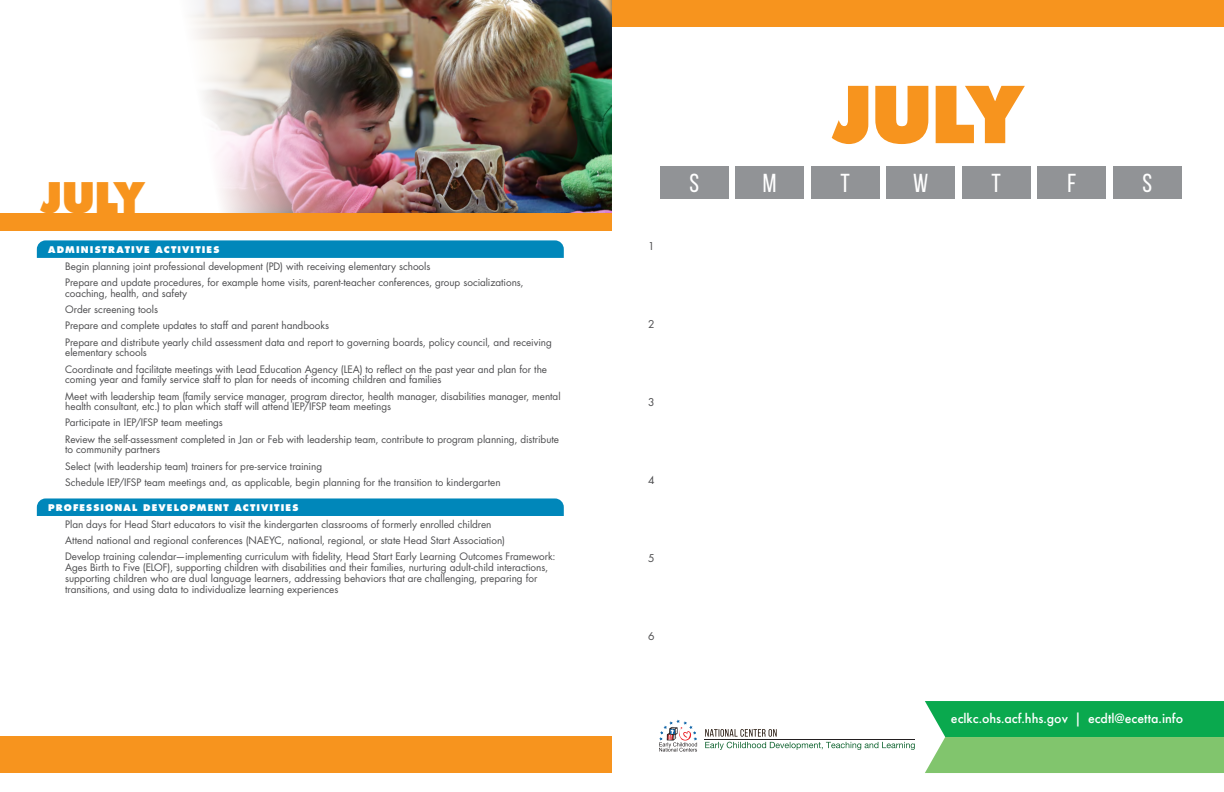
<style>
.page{position:relative;width:1224px;height:792px;background:#fff}
.page>*{position:absolute;margin:0;border:0;box-sizing:border-box;transform-origin:0 0}
.t1{font:800 76px "Futura Std";color:#f7941e}
.t2{font:800 41px "Futura Std";color:#f7941e}
.t3{font:26px "Bebas Neue";color:#fff}
.t4{font:500 14px "Futura PT";color:#fff}
.t5{font:10.5px "Futura Std";color:#4d4d4f}
.t6{font:10px/10.8px "Futura Std";letter-spacing:-.005em;color:#4d4d4f}
.t7{font:800 9px "Futura Std";letter-spacing:.125em;color:#fff}
</style>
<div class="page">
<svg style="left:705px;top:729px;width:210px;height:21px"></svg>
<hr style="left:705px;top:739px;width:210px;height:1px;background:#231f20">
<svg style="left:659px;top:720px;width:38px;height:32px"></svg>
<svg style="left:925px;top:701px;width:299px;height:72px;background:#4bb963"></svg>
<div style="left:612px;top:0;width:612px;height:27px;background:#f7941e"></div>
<img style="left:191px;top:0;width:421px;height:213px">
<div style="left:0;top:213px;width:612px;height:18px;background:#f7941e"></div>
<div style="left:0;top:736px;width:612px;height:37px;background:#f7941e"></div>
<div style="left:660px;top:166px;width:68px;height:33px;background:#919396"></div>
<div style="left:736px;top:166px;width:68px;height:33px;background:#919396"></div>
<div style="left:811px;top:166px;width:68px;height:33px;background:#919396"></div>
<div style="left:887px;top:166px;width:68px;height:33px;background:#919396"></div>
<div style="left:962px;top:166px;width:68px;height:33px;background:#919396"></div>
<div style="left:1038px;top:166px;width:68px;height:33px;background:#919396"></div>
<div style="left:1113px;top:166px;width:68px;height:33px;background:#919396"></div>
<svg style="left:37px;top:240px;width:527px;height:18px;background:#078abc"></svg>
<div style="left:37px;top:498px;width:527px;height:18px;background:#0087ba"></div>
<h2 class="t2" style="left:41px;top:171px;width:106px">JULY</h2>
<h3 class="t7" style="left:48px;top:244px;width:173px">ADMINISTRATIVE ACTIVITIES</h3>
<p class="t6" style="left:65px;top:261px;width:367px">Begin planning joint professional development (PD) with receiving elementary schools</p>
<p class="t6" style="left:65px;top:277px;width:460px">Prepare and update procedures, for example home visits, parent-teacher conferences, group socializations, coaching, health, and safety</p>
<p class="t6" style="left:65px;top:304px;width:94px">Order screening tools</p>
<p class="t6" style="left:65px;top:320px;width:265px">Prepare and complete updates to staff and parent handbooks</p>
<p class="t6" style="left:65px;top:337px;width:488px">Prepare and distribute yearly child assessment data and report to governing boards, policy council, and receiving elementary schools</p>
<p class="t6" style="left:65px;top:364px;width:483px">Coordinate and facilitate meetings with Lead Education Agency (LEA) to reflect on the past year and plan for the coming year and family service staff to plan for needs of incoming children and families</p>
<p class="t6" style="left:65px;top:391px;width:497px">Meet with leadership team (family service manager, program director, health manager, disabilities manager, mental health consultant, etc.) to plan which staff will attend IEP/IFSP team meetings</p>
<p class="t6" style="left:65px;top:418px;width:159px">Participate in IEP/IFSP team meetings</p>
<p class="t6" style="left:65px;top:434px;width:495px">Review the self-assessment completed in Jan or Feb with leadership team, contribute to program planning, distribute to community partners</p>
<p class="t6" style="left:65px;top:461px;width:258px">Select (with leadership team) trainers for pre-service training</p>
<p class="t6" style="left:65px;top:477px;width:437px">Schedule IEP/IFSP team meetings and, as applicable, begin planning for the transition to kindergarten</p>
<h3 class="t7" style="left:48px;top:502px;width:252px">PROFESSIONAL DEVELOPMENT ACTIVITIES</h3>
<p class="t6" style="left:65px;top:519px;width:428px">Plan days for Head Start educators to visit the kindergarten classrooms of formerly enrolled children</p>
<p class="t6" style="left:65px;top:535px;width:441px">Attend national and regional conferences (NAEYC, national, regional, or state Head Start Association)</p>
<p class="t6" style="left:65px;top:551px;width:492px">Develop training calendar—implementing curriculum with fidelity, Head Start Early Learning Outcomes Framework:<br>Ages Birth to Five (ELOF), supporting children with disabilities and their families, nurturing adult-child interactions, supporting children who are dual language learners, addressing behaviors that are challenging, preparing for transitions, and using data to individualize learning experiences</p>
<p class="t5" style="left:648px;top:239px;width:8px">1</p>
<p class="t5" style="left:648px;top:317px;width:8px">2</p>
<p class="t5" style="left:648px;top:395px;width:8px">3</p>
<p class="t5" style="left:648px;top:473px;width:8px">4</p>
<p class="t5" style="left:648px;top:551px;width:8px">5</p>
<p class="t5" style="left:648px;top:629px;width:8px">6</p>
<p class="t1" style="left:833px;top:66px;width:193px">JULY</p>
<p class="t3" style="left:689px;top:169px;width:11px">S</p>
<p class="t3" style="left:763px;top:169px;width:15px">M</p>
<p class="t3" style="left:841px;top:169px;width:11px">T</p>
<p class="t3" style="left:913px;top:169px;width:17px">W</p>
<p class="t3" style="left:992px;top:169px;width:11px">T</p>
<p class="t3" style="left:1067px;top:169px;width:10px">F</p>
<p class="t3" style="left:1143px;top:169px;width:11px">S</p>
<h3 class="t4" style="left:1074px;top:710px;width:8px">|</h3>
<h3 class="t4" style="left:951px;top:710px;width:119px">eclkc.ohs.acf.hhs.gov</h3>
<h3 class="t4" style="left:1088px;top:710px;width:97px">ecdtl@ecetta.info</h3>
</div>
